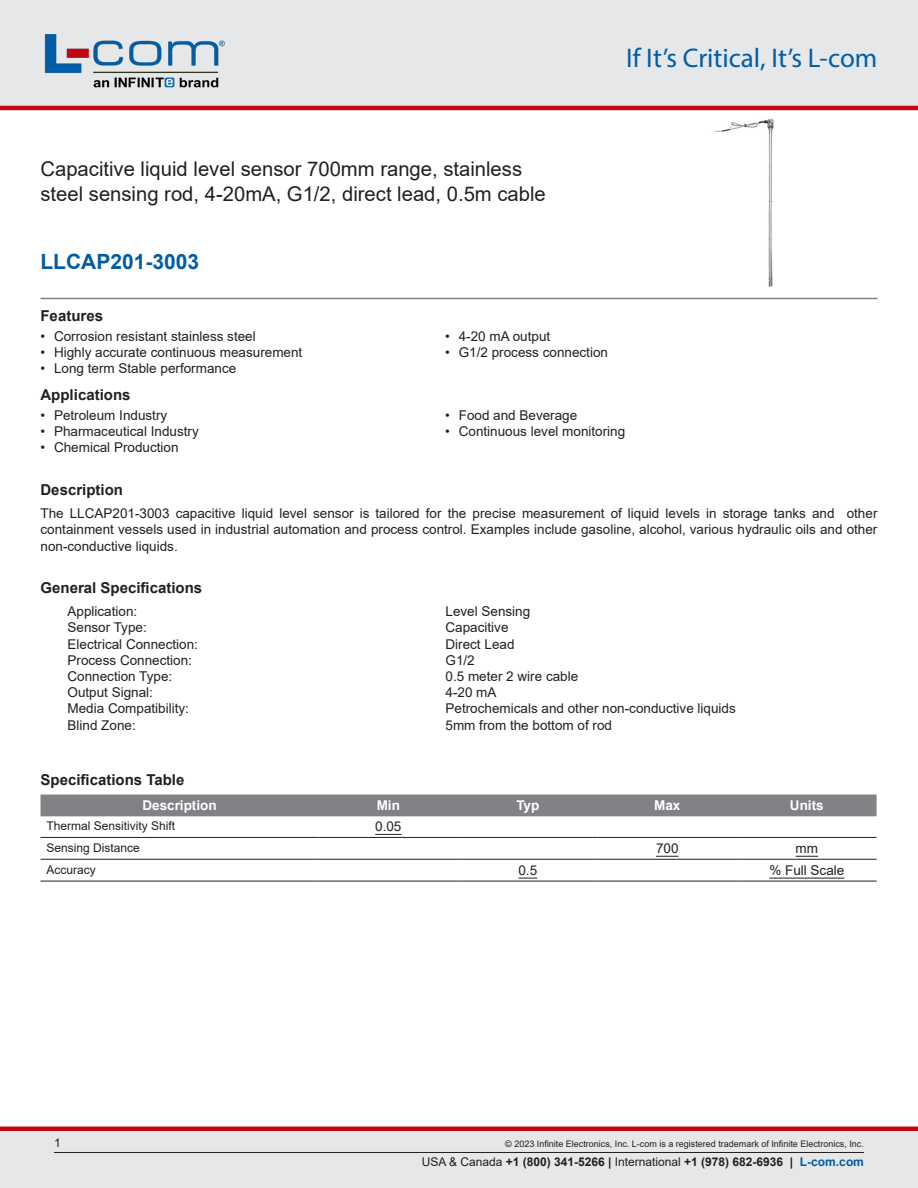
<style>
.page{position:relative;width:918px;height:1188px;background:#fff}
.page>*{position:absolute;margin:0;border:0;box-sizing:border-box;transform-origin:0 0}
.t1{font:27px "Myriad Pro";color:#005da6}
.Branded_Part_No{font:700 21px "Arial";color:#005da6}
.Web_Description_Para{font:20.25px/24.3px "Arial";color:#231f20}
.Head1{font:700 15px "Arial";color:#231f20}
.MarketingDescription{font:13.5px/16.2px "Arial";color:#231f20;text-align:justify}
.Specs_Para{font:13.5px "Arial";color:#231f20}
.Table_Header{font:700 13.5px "Arial";color:#fff}
.Table_Body{font:13.5px "Arial";color:#231f20}
.t2{font:700 12px "Arial";color:#231f20}
.Table_Body_Left{font:12px "Arial";color:#231f20}
.Copyright_disclaimer{font:9px "Arial";color:#231f20}
.s1{font-weight:400}
.s2{color:#005da6}
</style>
<div class="page">
<div style="left:0;top:1131px;width:918px;height:57px;background:#e6e7e9"></div>
<div style="left:0;top:1126px;width:918px;height:5px;background:#c00814"></div>
<div style="left:0;top:0;width:918px;height:108px;background:#e6e7e9"></div>
<hr style="left:0;top:106px;width:918px;height:4px;background:#c00814">
<img style="left:44px;top:34px;width:181px;height:54px">
<hr style="left:54px;top:1152px;width:810px;height:1px;background:#231f20">
<hr style="left:40px;top:298px;width:838px;height:1px;background:#808285">
<img style="left:714px;top:118px;width:60px;height:169px">
<div style="left:40px;top:795px;width:837px;height:21px;background:#808285"></div>
<hr style="left:40px;top:837px;width:279px;height:1px;background:#231f20">
<hr style="left:319px;top:837px;width:139px;height:1px;background:#231f20">
<hr style="left:458px;top:837px;width:140px;height:1px;background:#231f20">
<hr style="left:598px;top:837px;width:139px;height:1px;background:#231f20">
<hr style="left:737px;top:837px;width:140px;height:1px;background:#231f20">
<hr style="left:40px;top:859px;width:279px;height:1px;background:#231f20">
<hr style="left:319px;top:859px;width:139px;height:1px;background:#231f20">
<hr style="left:458px;top:859px;width:140px;height:1px;background:#231f20">
<hr style="left:598px;top:859px;width:139px;height:1px;background:#231f20">
<hr style="left:737px;top:859px;width:140px;height:1px;background:#231f20">
<hr style="left:40px;top:881px;width:279px;height:1px;background:#231f20">
<hr style="left:319px;top:881px;width:139px;height:1px;background:#231f20">
<hr style="left:458px;top:881px;width:140px;height:1px;background:#231f20">
<hr style="left:598px;top:881px;width:139px;height:1px;background:#231f20">
<hr style="left:737px;top:881px;width:140px;height:1px;background:#231f20">
<svg style="left:375px;top:834px;width:26px;height:1px"></svg>
<svg style="left:656px;top:856px;width:23px;height:1px"></svg>
<svg style="left:796px;top:856px;width:22px;height:1px"></svg>
<svg style="left:518px;top:878px;width:19px;height:1px"></svg>
<hr style="left:769px;top:878px;width:75px;height:1px;background:#231f20">
<h1 class="t1" style="left:626px;top:41px;width:253px">If It’s Critical, It’s L-com</h1>
<h1 class="Web_Description_Para" style="left:40px;top:157px;width:507px">Capacitive liquid level sensor 700mm range, stainless steel sensing rod, 4-20mA, G1/2, direct lead, 0.5m cable</h1>
<p class="Branded_Part_No" style="left:40px;top:247px;width:160px">LLCAP201-3003</p>
<p class="Head1" style="left:40px;top:306px;width:64px">Features</p>
<p class="MarketingDescription" style="left:40px;top:328px;width:217px">• Corrosion resistant stainless steel</p>
<p class="MarketingDescription" style="left:40px;top:344px;width:263px">• Highly accurate continuous measurement</p>
<p class="MarketingDescription" style="left:40px;top:360px;width:197px">• Long term Stable performance</p>
<p class="MarketingDescription" style="left:445px;top:328px;width:107px">• 4-20 mA output</p>
<p class="MarketingDescription" style="left:445px;top:344px;width:164px">• G1/2 process connection</p>
<p class="Head1" style="left:40px;top:385px;width:92px">Applications</p>
<p class="MarketingDescription" style="left:40px;top:407px;width:128px">• Petroleum Industry</p>
<p class="MarketingDescription" style="left:40px;top:423px;width:160px">• Pharmaceutical Industry</p>
<p class="MarketingDescription" style="left:40px;top:440px;width:140px">• Chemical Production</p>
<p class="MarketingDescription" style="left:445px;top:407px;width:134px">• Food and Beverage</p>
<p class="MarketingDescription" style="left:445px;top:423px;width:182px">• Continuous level monitoring</p>
<p class="Head1" style="left:40px;top:479px;width:84px">Description</p>
<p class="MarketingDescription" style="left:40px;top:505px;width:838px">The LLCAP201-3003 capacitive liquid level sensor is tailored for the precise measurement of liquid levels in storage tanks and other containment vessels used in industrial automation and process control. Examples include gasoline, alcohol, various hydraulic oils and other non-conductive liquids.</p>
<p class="Head1" style="left:40px;top:577px;width:163px">General Specifications</p>
<p class="Specs_Para" style="left:68px;top:602px;width:71px">Application:</p>
<p class="Specs_Para" style="left:446px;top:602px;width:86px">Level Sensing</p>
<p class="Specs_Para" style="left:68px;top:618px;width:81px">Sensor Type:</p>
<p class="Specs_Para" style="left:446px;top:618px;width:65px">Capacitive</p>
<p class="Specs_Para" style="left:68px;top:635px;width:132px">Electrical Connection:</p>
<p class="Specs_Para" style="left:446px;top:635px;width:71px">Direct Lead</p>
<p class="Specs_Para" style="left:68px;top:651px;width:126px">Process Connection:</p>
<p class="Specs_Para" style="left:446px;top:651px;width:31px">G1/2</p>
<p class="Specs_Para" style="left:68px;top:667px;width:106px">Connection Type:</p>
<p class="Specs_Para" style="left:446px;top:667px;width:134px">0.5 meter 2 wire cable</p>
<p class="Specs_Para" style="left:68px;top:683px;width:87px">Output Signal:</p>
<p class="Specs_Para" style="left:446px;top:683px;width:53px">4-20 mA</p>
<p class="Specs_Para" style="left:68px;top:699px;width:123px">Media Compatibility:</p>
<p class="Specs_Para" style="left:446px;top:699px;width:292px">Petrochemicals and other non-conductive liquids</p>
<p class="Specs_Para" style="left:68px;top:716px;width:70px">Blind Zone:</p>
<p class="Specs_Para" style="left:446px;top:716px;width:168px">5mm from the bottom of rod</p>
<p class="Head1" style="left:40px;top:769px;width:145px">Specifications Table</p>
<p class="Table_Header" style="left:142px;top:796px;width:76px">Description</p>
<p class="Table_Header" style="left:377px;top:796px;width:25px">Min</p>
<p class="Table_Header" style="left:516px;top:796px;width:25px">Typ</p>
<p class="Table_Header" style="left:654px;top:796px;width:28px">Max</p>
<p class="Table_Header" style="left:790px;top:796px;width:35px">Units</p>
<p class="Table_Body_Left" style="left:46px;top:818px;width:130px">Thermal Sensitivity Shift</p>
<p class="Table_Body" style="left:375px;top:817px;width:28px">0.05</p>
<p class="Table_Body_Left" style="left:46px;top:840px;width:95px">Sensing Distance</p>
<p class="Table_Body" style="left:656px;top:839px;width:24px">700</p>
<p class="Table_Body" style="left:796px;top:839px;width:24px">mm</p>
<p class="Table_Body_Left" style="left:46px;top:862px;width:51px">Accuracy</p>
<p class="Table_Body" style="left:518px;top:861px;width:20px">0.5</p>
<p class="Table_Body" style="left:769px;top:861px;width:77px">% Full Scale</p>
<p class="Table_Body_Left" style="left:54px;top:1135px;width:8px">1</p>
<p class="Copyright_disclaimer" style="left:505px;top:1138px;width:360px">© 2023 Infinite Electronics, Inc. L-com is a registered trademark of Infinite Electronics, Inc.</p>
<p class="t2" style="left:422px;top:1153px;width:444px"><span class="s1">USA &amp; Canada</span> +1 (800) 341-5266 | <span class="s1">International</span> +1 (978) 682-6936 | <span class="s2">L-com.com</span></p>
</div>
